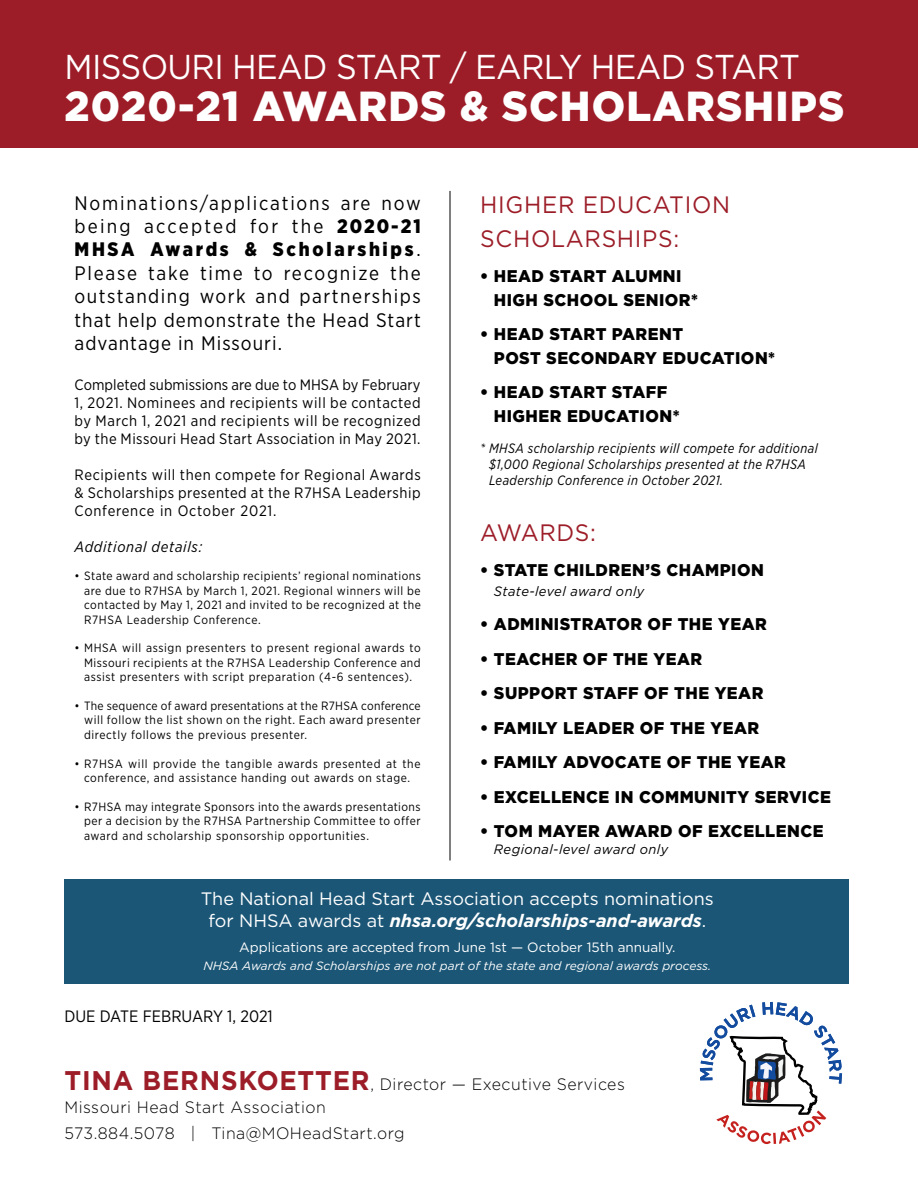
<style>
.page{position:relative;width:918px;height:1188px;background:#fff}
.page>*{position:absolute;margin:0;border:0;box-sizing:border-box;transform-origin:0 0}
.t1{font:900 42px "Gotham";letter-spacing:.03em;color:#fff;scale:.96 1}
.t2{font:34.5px "Gotham";letter-spacing:-.02em;color:#fff;scale:.94 1}
.t3{font:23.7px/34.5px "Gotham";letter-spacing:.03em;color:#9c1d28;scale:.96 1}
.t4{font:19.5px/23.4px "Gotham Narrow";letter-spacing:.05em;color:#000;text-align:justify}
.t5{font:18px/21.6px "Gotham";color:#fff;text-align:center}
.t6{font:900 16.95px/23.7px "Gotham";letter-spacing:.03em;color:#000;scale:.96 1}
.t7{font:300 16.5px/22.5px "Gotham";letter-spacing:.03em;color:#000;scale:.96 1}
.t8{font:16.5px "Gotham Narrow";color:#000}
.t9{font:15px/18px "Gotham Narrow";letter-spacing:.03em;color:#000;text-align:justify}
.t10{font:italic 15px "Gotham Narrow";letter-spacing:.045em;color:#000}
.t11{font:italic 13.5px/16.2px "Gotham Narrow";letter-spacing:.03em;color:#000;scale:.96 1}
.t12{font:13.5px "Gotham";color:#fff}
.t13{font:italic 13.5px "Gotham";letter-spacing:.03em;color:#000;scale:.96 1}
.t14{font:12px/14.4px "Gotham Narrow";letter-spacing:.05em;color:#000;text-align:justify}
.t15{font:italic 12px "Gotham";color:#fff}
.s1{font-weight:900}
.s2{font-weight:700;font-style:italic}
.s3{font-weight:700;font-size:27px;color:#9c1d28}
</style>
<div class="page">
<div style="left:64px;top:879px;width:785px;height:105px;background:#1b5676"></div>
<div style="left:0;top:0;width:918px;height:147px;background:#9c1d28"></div>
<hr style="left:450px;top:191px;width:1px;height:670px;background:#000">
<svg style="left:700px;top:1002px;width:142px;height:142px"></svg>
<h2 class="t2" style="left:64px;top:44px;width:784px">MISSOURI HEAD START / EARLY HEAD START</h2>
<h1 class="t1" style="left:64px;top:77px;width:814px">2020-21 AWARDS &amp; SCHOLARSHIPS</h1>
<h3 class="t4" style="left:75px;top:191px;width:348px">Nominations/applications are now being accepted for the <span class="s1">2020-21<br>MHSA Awards &amp; Scholarships</span>.<br>Please take time to recognize the outstanding work and partnerships that help demonstrate the Head Start advantage in Missouri.</h3>
<p class="t9" style="left:75px;top:375px;width:348px">Completed submissions are due to MHSA by February 1, 2021. Nominees and recipients will be contacted by March 1, 2021 and recipients will be recognized by the Missouri Head Start Association in May 2021.</p>
<p class="t9" style="left:75px;top:465px;width:348px">Recipients will then compete for Regional Awards &amp; Scholarships presented at the R7HSA Leadership Conference in October 2021.</p>
<p class="t10" style="left:75px;top:537px;width:129px">Additional details:</p>
<p class="t14" style="left:84px;top:569px;width:338px;text-indent:-10px">• State award and scholarship recipients’ regional nominations are due to R7HSA by March 1, 2021. Regional winners will be contacted by May 1, 2021 and invited to be recognized at the R7HSA Leadership Conference.</p>
<p class="t14" style="left:84px;top:641px;width:338px;text-indent:-10px">• MHSA will assign presenters to present regional awards to Missouri recipients at the R7HSA Leadership Conference and assist presenters with script preparation (4-6 sentences).</p>
<p class="t14" style="left:84px;top:698px;width:338px;text-indent:-10px">• The sequence of award presentations at the R7HSA conference will follow the list shown on the right. Each award presenter directly follows the previous presenter.</p>
<p class="t14" style="left:75px;top:756px;width:348px;text-align:center">• R7HSA will provide the tangible awards presented at the conference, and assistance handing out awards on stage.</p>
<p class="t14" style="left:84px;top:799px;width:338px;text-indent:-10px">• R7HSA may integrate Sponsors into the awards presentations per a decision by the R7HSA Partnership Committee to offer award and scholarship sponsorship opportunities.</p>
<h3 class="t3" style="left:480px;top:187px;width:262px">HIGHER EDUCATION<br>SCHOLARSHIPS:</h3>
<h3 class="t6" style="left:494px;top:264px;width:214px;text-indent:-14px">• HEAD START ALUMNI<br>HIGH SCHOOL SENIOR*</h3>
<h3 class="t6" style="left:494px;top:322px;width:294px;text-indent:-14px">• HEAD START PARENT<br>POST SECONDARY EDUCATION*</h3>
<h3 class="t6" style="left:494px;top:380px;width:195px;text-indent:-14px">• HEAD START STAFF<br>HIGHER EDUCATION*</h3>
<p class="t11" style="left:489px;top:439px;width:344px;text-indent:-9px">* MHSA scholarship recipients will compete for additional $1,000 Regional Scholarships presented at the R7HSA<br>Leadership Conference in October 2021.</p>
<h3 class="t3" style="left:480px;top:515px;width:122px">AWARDS:</h3>
<h3 class="t6" style="left:480px;top:558px;width:297px">• STATE CHILDREN’S CHAMPION</h3>
<p class="t13" style="left:494px;top:583px;width:158px">State-level award only</p>
<h3 class="t6" style="left:480px;top:612px;width:300px">• ADMINISTRATOR OF THE YEAR</h3>
<h3 class="t6" style="left:480px;top:647px;width:233px">• TEACHER OF THE YEAR</h3>
<h3 class="t6" style="left:480px;top:681px;width:296px">• SUPPORT STAFF OF THE YEAR</h3>
<h3 class="t6" style="left:480px;top:716px;width:292px">• FAMILY LEADER OF THE YEAR</h3>
<h3 class="t6" style="left:480px;top:750px;width:320px">• FAMILY ADVOCATE OF THE YEAR</h3>
<h3 class="t6" style="left:480px;top:785px;width:367px">• EXCELLENCE IN COMMUNITY SERVICE</h3>
<h3 class="t6" style="left:480px;top:819px;width:359px">• TOM MAYER AWARD OF EXCELLENCE</h3>
<p class="t13" style="left:494px;top:840px;width:183px">Regional-level award only</p>
<h3 class="t5" style="left:201px;top:888px;width:514px">The National Head Start Association accepts nominations for NHSA awards at <span class="s2">nhsa.org/scholarships-and-awards</span>.</h3>
<p class="t12" style="left:239px;top:939px;width:438px">Applications are accepted from June 1st — October 15th annually.</p>
<p class="t15" style="left:203px;top:958px;width:509px">NHSA Awards and Scholarships are not part of the state and regional awards process.</p>
<h3 class="t8" style="left:64px;top:1006px;width:210px">DUE DATE FEBRUARY 1, 2021</h3>
<h3 class="t7" style="left:64px;top:1073px;width:585px"><span class="s3">TINA BERNSKOETTER</span>, Director — Executive Services<br>Missouri Head Start Association</h3>
<h3 class="t7" style="left:64px;top:1122px;width:356px">573.884.5078 | Tina@MOHeadStart.org</h3>
</div>
